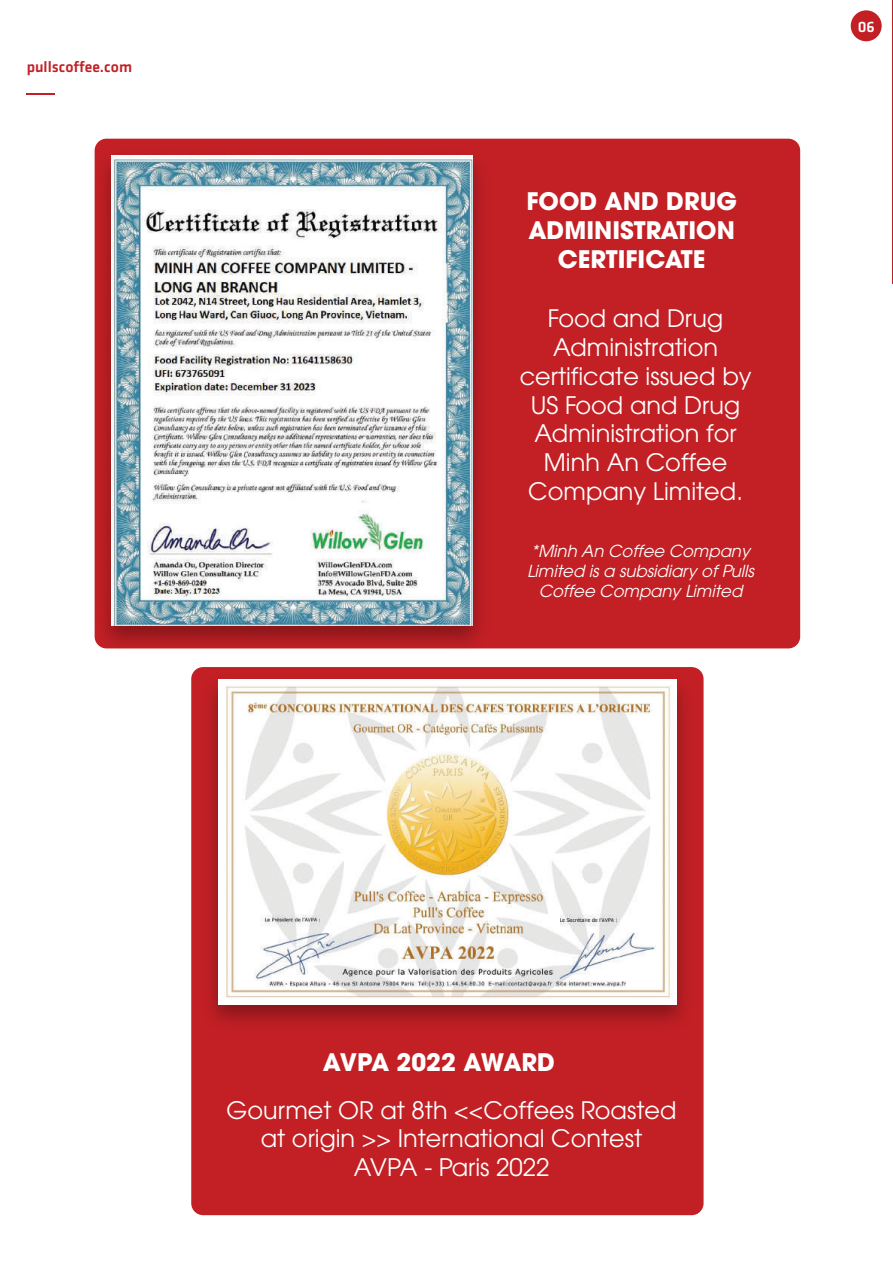
<style>
.page{position:relative;width:893px;height:1263px;background:#fff}
.page>*{position:absolute;margin:0;border:0;box-sizing:border-box;transform-origin:0 0}
.t1{font:24px/28.8px "UTM Avo";color:#fff;text-align:center}
.t2{font:700 24px/28.8px "UTM Avo";color:#fff;text-align:center}
.t3{font:italic 16.5px/19.8px "UTM Avo";color:#fff;text-align:center}
.t4{font:15.75px "UTM Facebook K&T";color:#c22025}
.t5{font:15.75px "UTM Facebook K&T";color:#fff}
</style>
<div class="page">
<hr style="left:27px;top:93px;width:28px;height:2px;background:#c22025">
<div style="left:851px;top:10px;width:31px;height:31px;background:#c22025;border-radius:50%"></div>
<svg style="left:892px;top:0;width:1px;height:284px"></svg>
<div style="left:95px;top:139px;width:705px;height:509px;background:#c22025;border-radius:12px"></div>
<img style="left:94px;top:143px;width:401px;height:506px">
<img style="left:112px;top:155px;width:361px;height:470px">
<div style="left:191px;top:667px;width:513px;height:548px;background:#c22025;border-radius:12px"></div>
<img style="left:196px;top:668px;width:504px;height:354px">
<img style="left:218px;top:680px;width:459px;height:324px">
<p class="t4" style="left:27px;top:56px;width:107px">pullscoffee.com</p>
<p class="t2" style="left:526px;top:185px;width:212px">FOOD AND DRUG<br>ADMINISTRATION<br>CERTIFICATE</p>
<p class="t1" style="left:520px;top:302px;width:233px">Food and Drug<br>Administration certificate issued by<br>US Food and Drug<br>Administration for<br>Minh An Coffee<br>Company Limited.</p>
<p class="t3" style="left:527px;top:540px;width:228px">*Minh An Coffee Company<br>Limited is a subsidiary of Pulls<br>Coffee Company Limited</p>
<p class="t5" style="left:858px;top:16px;width:19px">06</p>
<p class="t2" style="left:323px;top:1045px;width:234px">AVPA 2022 AWARD</p>
<p class="t1" style="left:227px;top:1093px;width:451px">Gourmet OR at 8th &lt;&lt;Coffees Roasted at origin &gt;&gt; International Contest<br>AVPA - Paris 2022</p>
</div>
